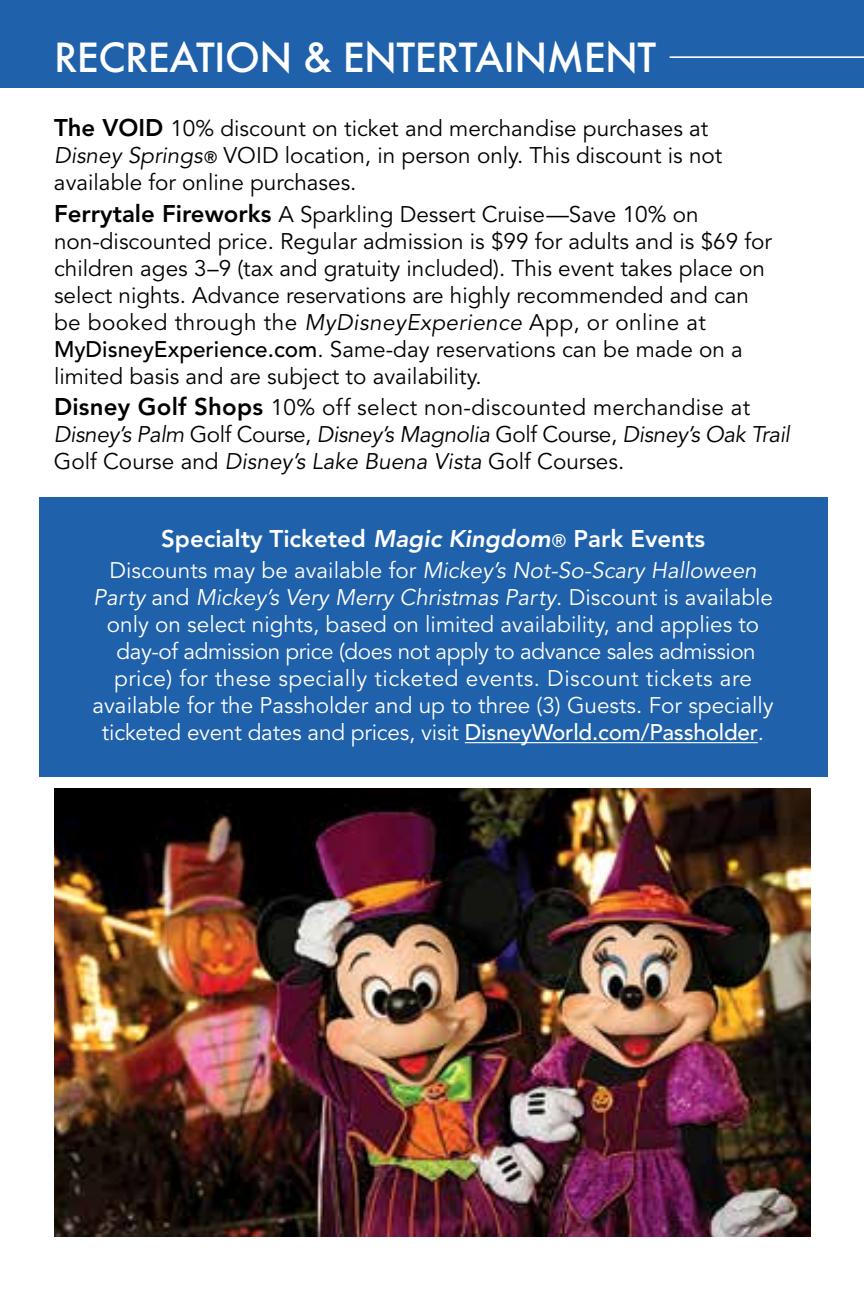
<style>
.page{position:relative;width:864px;height:1296px;background:#fff}
.page>*{position:absolute;margin:0;border:0;box-sizing:border-box;transform-origin:0 0}
.t1{font:500 39px "Futura";letter-spacing:-.015em;color:#fff}
.t2{font:800 24px "Avenir LT Std";color:#fff}
.t3{font:22.5px/27px "Avenir LT Std";color:#000}
.t4{font:22.5px/27px "Avenir LT Std";color:#fff;text-align:center}
.s1{font-weight:800;font-size:24px}
.s2{font-style:italic}
.s3{font-weight:500;font-size:16.5px}
.s4{font-weight:500}
.s5{font-weight:500;font-size:18px}
</style>
<div class="page">
<div style="left:0;top:0;width:864px;height:87px;background:#1f61aa"></div>
<hr style="left:670px;top:56px;width:194px;height:2px;background:#fff">
<div style="left:39px;top:497px;width:788px;height:280px;background:#1f61aa"></div>
<hr style="left:465px;top:742px;width:293px;height:1px;background:#fff">
<img style="left:54px;top:788px;width:756px;height:449px">
<h1 class="t1" style="left:54px;top:31px;width:604px">RECREATION &amp; ENTERTAINMENT</h1>
<p class="t3" style="left:54px;top:116px;width:670px"><span class="s1">The VOID</span> 10% discount on ticket and merchandise purchases at<br><span class="s2">Disney Springs</span><span class="s3">®</span> VOID location, in person only. This discount is not available for online purchases.</p>
<p class="t3" style="left:54px;top:201px;width:719px"><span class="s1">Ferrytale Fireworks</span> A Sparkling Dessert Cruise—Save 10% on non-discounted price. Regular admission is $99 for adults and is $69 for children ages 3–9 (tax and gratuity included). This event takes place on select nights. Advance reservations are highly recommended and can be booked through the <span class="s2">MyDisneyExperience</span> App, or online at <span class="s4">MyDisneyExperience.com</span>. Same-day reservations can be made on a limited basis and are subject to availability.</p>
<p class="t3" style="left:54px;top:394px;width:738px"><span class="s1">Disney Golf Shops</span> 10% off select non-discounted merchandise at<br><span class="s2">Disney’s Palm</span> Golf Course, <span class="s2">Disney’s Magnolia</span> Golf Course, <span class="s2">Disney’s Oak Trail<br></span>Golf Course and <span class="s2">Disney’s Lake Buena Vista</span> Golf Courses.</p>
<p class="t2" style="left:161px;top:525px;width:545px">Specialty Ticketed <span class="s2">Magic Kingdom</span><span class="s5">®</span> Park Events</p>
<p class="t4" style="left:92px;top:558px;width:683px">Discounts may be available for <span class="s2">Mickey’s Not-So-Scary Halloween Party</span> and <span class="s2">Mickey’s Very Merry Christmas Party</span>. Discount is available only on select nights, based on limited availability, and applies to day-of admission price (does not apply to advance sales admission price) for these specially ticketed events. Discount tickets are available for the Passholder and up to three (3) Guests. For specially ticketed event dates and prices, visit <span class="s4">DisneyWorld.com/Passholder</span>.</p>
</div>
